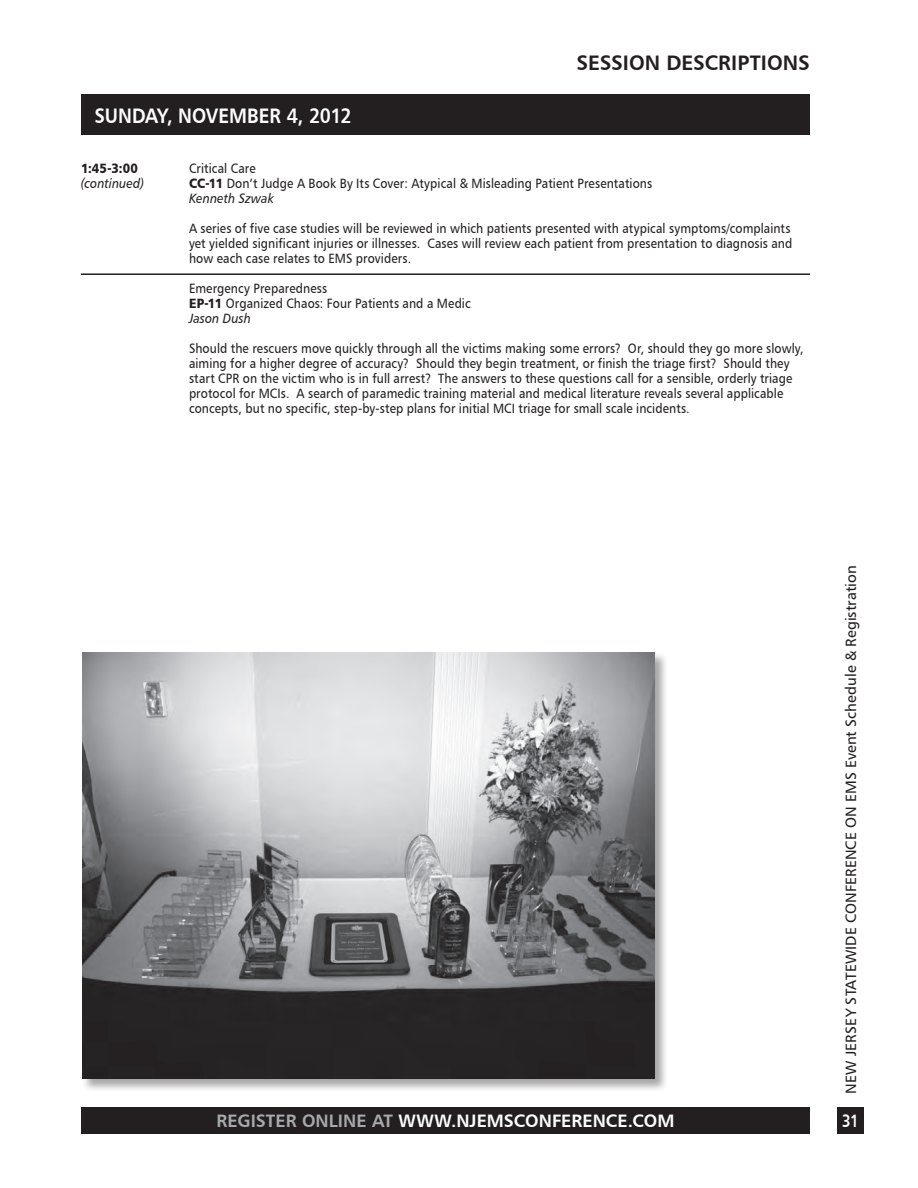
<style>
.page{position:relative;width:918px;height:1188px;background:#fff}
.page>*{position:absolute;margin:0;border:0;box-sizing:border-box;transform-origin:0 0}
.t1{font:21px "Humanist 777 BT Bold B";letter-spacing:-.005em;color:#fff;scale:.9 1}
.t2{font:21px "Humanist 777 BT Bold B";color:#231f20}
.t3{font:18px "Humanist 777 BT Bold B";color:#fff}
.t4{font:18px "Humanist 777 BT Bold B";color:#fff;scale:.8 1}
.t5{font:15px "Humanist 777 BT Roman B";letter-spacing:.005em;color:#231f20}
.t6{font:13.5px/15px "Humanist 777 BT Roman B";letter-spacing:.01em;color:#231f20;scale:.9 1}
.t7{font:13.5px "Humanist 777 BT Italic B";letter-spacing:.005em;color:#231f20;scale:.9 1}
.t8{font:13.5px "Humanist 777 BT Black B";color:#231f20;scale:.9 1}
.s1{font-family:"Humanist 777 BT Black B"}
.s2{color:#a8a9ad}
</style>
<div class="page">
<div style="left:837px;top:1107px;width:27px;height:27px;background:#231f20"></div>
<div style="left:81px;top:95px;width:729px;height:40px;background:#231f20"></div>
<div style="left:81px;top:1107px;width:729px;height:27px;background:#231f20"></div>
<div style="left:82px;top:652px;width:586px;height:440px;background:#231f20;opacity:.4"></div>
<img style="left:83px;top:652px;width:571px;height:427px">
<hr style="left:81px;top:273px;width:729px;height:2px;background:#231f20">
<p class="t1" style="left:94px;top:102px;width:287px">SUNDAY, NOVEMBER 4, 2012</p>
<p class="t2" style="left:576px;top:49px;width:235px">SESSION DESCRIPTIONS</p>
<p class="t8" style="left:81px;top:160px;width:65px">1:45-3:00</p>
<p class="t6" style="left:189px;top:161px;width:76px">Critical Care</p>
<p class="t7" style="left:81px;top:175px;width:72px">(continued)</p>
<p class="t6" style="left:189px;top:176px;width:516px"><span class="s1">CC-11</span> Don’t Judge A Book By Its Cover: Atypical &amp; Misleading Patient Presentations</p>
<p class="t7" style="left:189px;top:190px;width:96px">Kenneth Szwak</p>
<p class="t6" style="left:189px;top:221px;width:672px">A series of five case studies will be reviewed in which patients presented with atypical symptoms/complaints yet yielded significant injuries or illnesses. Cases will review each patient from presentation to diagnosis and how each case relates to EMS providers.</p>
<p class="t6" style="left:189px;top:281px;width:155px">Emergency Preparedness</p>
<p class="t6" style="left:189px;top:296px;width:315px"><span class="s1">EP-11</span> Organized Chaos: Four Patients and a Medic</p>
<p class="t7" style="left:189px;top:310px;width:70px">Jason Dush</p>
<p class="t6" style="left:189px;top:341px;width:685px">Should the rescuers move quickly through all the victims making some errors? Or, should they go more slowly,</p>
<p class="t6" style="left:189px;top:356px;width:672px">aiming for a higher degree of accuracy? Should they begin treatment, or finish the triage first? Should they start CPR on the victim who is in full arrest? The answers to these questions call for a sensible, orderly triage protocol for MCIs. A search of paramedic training material and medical literature reveals several applicable concepts, but no specific, step-by-step plans for initial MCI triage for small scale incidents.</p>
<p class="t3" style="left:216px;top:1110px;width:460px"><span class="s2">REGISTER ONLINE AT</span> WWW.NJEMSCONFERENCE.COM</p>
<p class="t5" style="left:842px;top:1094px;width:530px;rotate:-90deg">NEW JERSEY STATEWIDE CONFERENCE ON EMS Event Schedule &amp; Registration</p>
<p class="t4" style="left:842px;top:1110px;width:22px">31</p>
</div>
